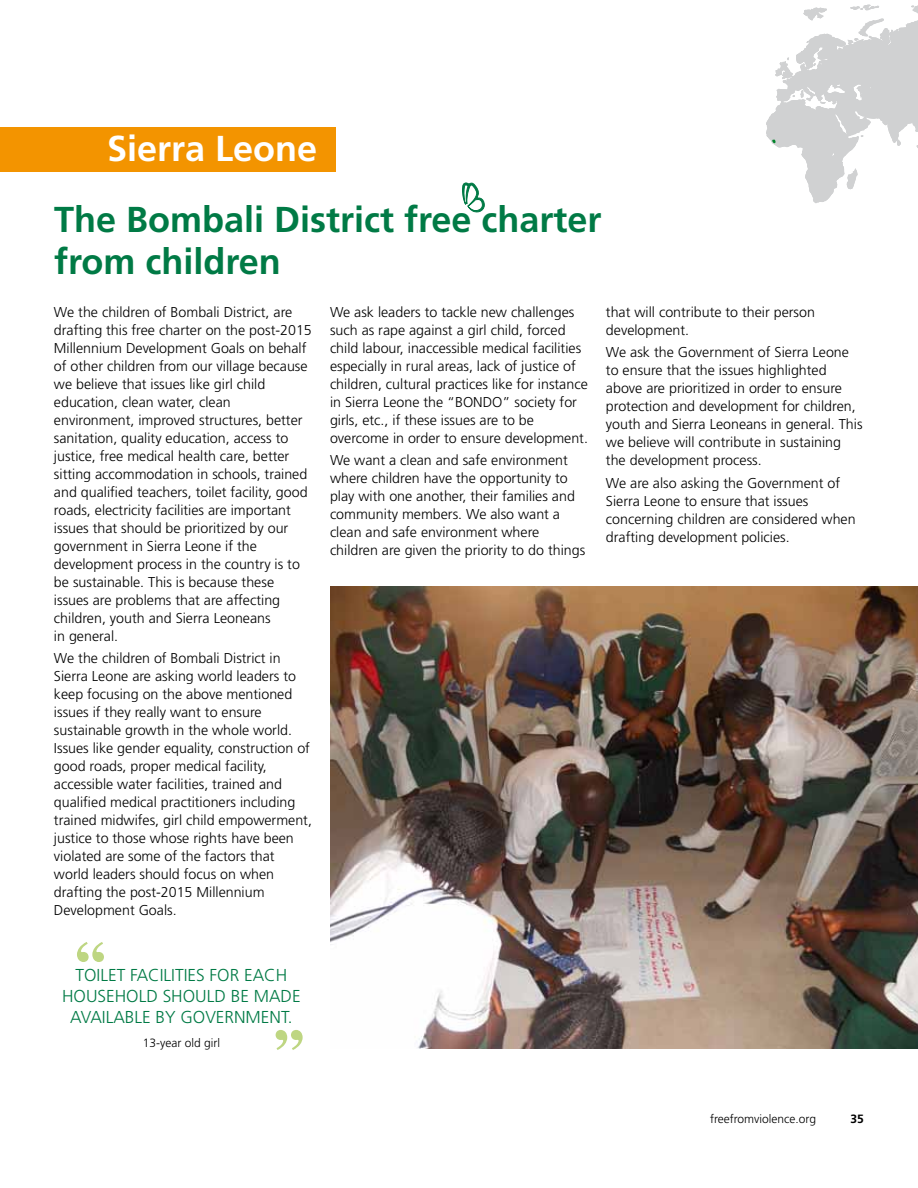
<style>
.page{position:relative;width:918px;height:1188px;background:#fff}
.page>*{position:absolute;margin:0;border:0;box-sizing:border-box;transform-origin:0 0}
.t1{font:700 60.3px "Century Schoolbook";color:#bed682}
.t2{font:700 36px/42px "Frutiger";color:#007a45}
.t3{font:700 36px "Frutiger";color:#fff}
.t4{font:300 17.25px "Frutiger";color:#007a45}
.t5{font:300 14.25px/18px "Frutiger";color:#000}
.t6{font:300 12px "Frutiger";color:#000}
.t7{font:700 12px "Frutiger";color:#000}
</style>
<div class="page">
<div style="left:0;top:128px;width:336px;height:44px;background:#f39400"></div>
<img style="left:330px;top:586px;width:588px;height:462px">
<svg style="left:766px;top:4px;width:152px;height:199px"></svg>
<div style="left:687px;top:0;width:95px;height:53px;background:#fff"></div>
<svg style="left:462px;top:182px;width:23px;height:30px"></svg>
<h2 class="t3" style="left:107px;top:127px;width:212px">Sierra Leone</h2>
<h2 class="t2" style="left:54px;top:198px;width:549px">The Bombali District free charter from children</h2>
<p class="t5" style="left:54px;top:303px;width:259px">We the children of Bombali District, are drafting this free charter on the post-2015<br>Millennium Development Goals on behalf of other children from our village because we believe that issues like girl child education, clean water, clean environment, improved structures, better sanitation, quality education, access to justice, free medical health care, better sitting accommodation in schools, trained and qualified teachers, toilet facility, good roads, electricity facilities are important issues that should be prioritized by our government in Sierra Leone if the development process in the country is to be sustainable. This is because these issues are problems that are affecting children, youth and Sierra Leoneans<br>in general.</p>
<p class="t5" style="left:54px;top:649px;width:259px">We the children of Bombali District in Sierra Leone are asking world leaders to keep focusing on the above mentioned issues if they really want to ensure sustainable growth in the whole world.<br>Issues like gender equality, construction of good roads, proper medical facility, accessible water facilities, trained and qualified medical practitioners including trained midwifes, girl child empowerment, justice to those whose rights have been violated are some of the factors that world leaders should focus on when drafting the post-2015 Millennium Development Goals.</p>
<h1 class="t1" style="left:76px;top:928px;width:31px">“</h1>
<p class="t4" style="left:75px;top:965px;width:18px">Toilet</p>
<p class="t4" style="left:130px;top:965px;width:9px">facilities</p>
<p class="t4" style="left:210px;top:965px;width:11px">for</p>
<p class="t4" style="left:244px;top:965px;width:12px">each</p>
<p class="t4" style="left:62px;top:986px;width:12px">household</p>
<p class="t4" style="left:163px;top:986px;width:12px">should</p>
<p class="t4" style="left:231px;top:986px;width:36px">be made</p>
<p class="t4" style="left:70px;top:1007px;width:10px">available</p>
<p class="t4" style="left:156px;top:1007px;width:50px">by Government</p>
<p class="t4" style="left:288px;top:1007px;width:6px">.</p>
<p class="t6" style="left:143px;top:1036px;width:79px">13-year old girl</p>
<h1 class="t1" style="left:304px;top:1064px;width:31px;rotate:-180deg">“</h1>
<p class="t5" style="left:330px;top:303px;width:259px">We ask leaders to tackle new challenges such as rape against a girl child, forced child labour, inaccessible medical facilities especially in rural areas, lack of justice of children, cultural practices like for instance in Sierra Leone the “BONDO” society for girls, etc., if these issues are to be overcome in order to ensure development.</p>
<p class="t5" style="left:330px;top:451px;width:257px">We want a clean and safe environment where children have the opportunity to play with one another, their families and community members. We also want a clean and safe environment where children are given the priority to do things</p>
<p class="t5" style="left:606px;top:303px;width:211px">that will contribute to their person development.</p>
<p class="t5" style="left:606px;top:343px;width:258px">We ask the Government of Sierra Leone to ensure that the issues highlighted above are prioritized in order to ensure protection and development for children, youth and Sierra Leoneans in general. This we believe will contribute in sustaining the development process.</p>
<p class="t5" style="left:606px;top:474px;width:251px">We are also asking the Government of Sierra Leone to ensure that issues concerning children are considered when drafting development policies.</p>
<p class="t6" style="left:710px;top:1112px;width:108px">freefromviolence.org</p>
<p class="t7" style="left:851px;top:1112px;width:15px">35</p>
</div>
